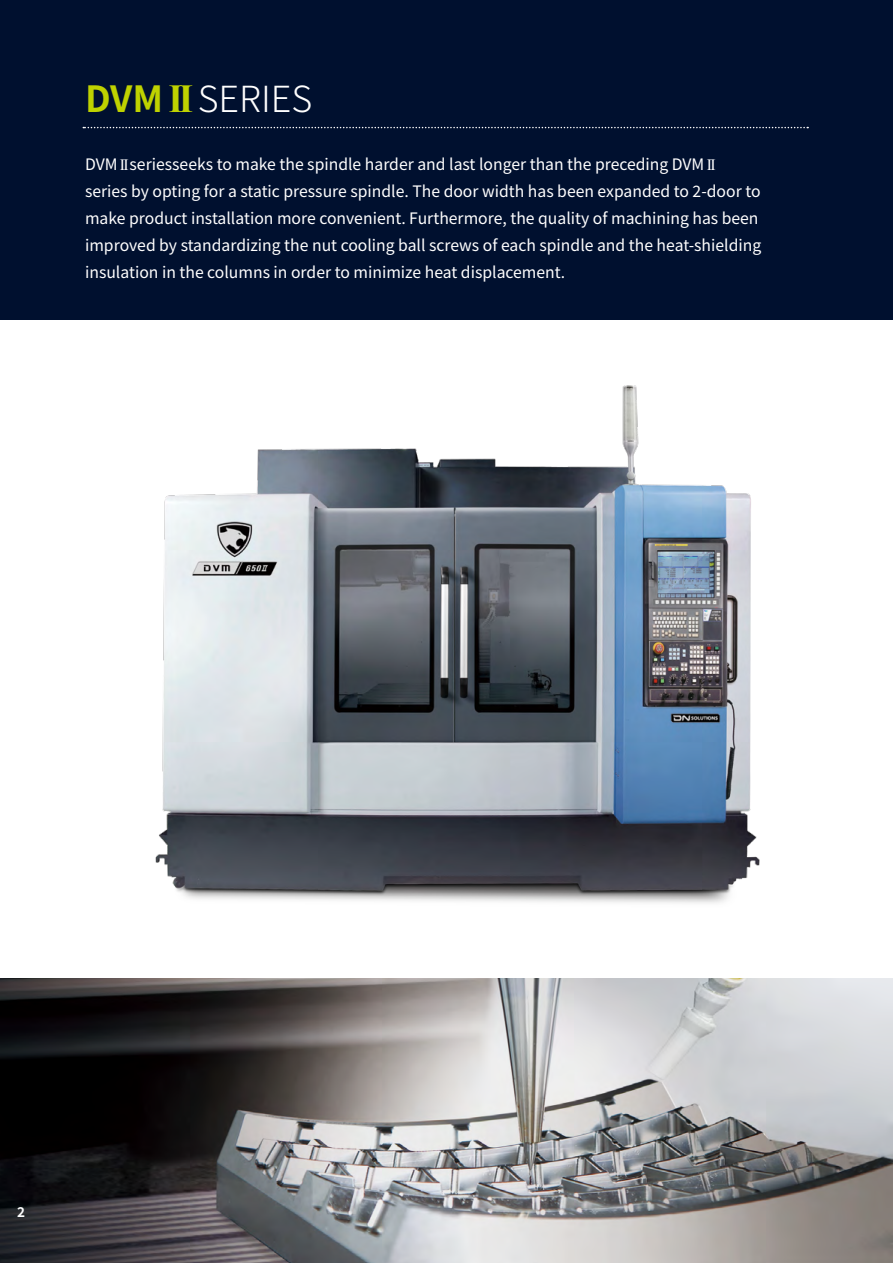
<style>
.page{position:relative;width:893px;height:1263px;background:#fff}
.page>*{position:absolute;margin:0;border:0;box-sizing:border-box;transform-origin:0 0}
.t1{font:300 36px "Noto Sans KR";color:#fff}
.t2{font:15.75px/27px "Noto Sans KR";color:#fff}
.t3{font:700 13.5px "Noto Sans KR";color:#fff}
.s1{font-weight:700;color:#bfd200}
.s2{font-family:"Times New Roman";font-weight:700;font-size:39.6px;color:#bfd200}
.s3{font-family:"Times New Roman"}
</style>
<div class="page">
<div style="left:0;top:0;width:893px;height:320px;background:#00102f"></div>
<svg style="left:83px;top:127px;width:725px;height:1px"></svg>
<img style="left:0;top:978px;width:893px;height:285px">
<img style="left:155px;top:385px;width:605px;height:518px">
<h1 class="t1" style="left:85px;top:78px;width:229px"><span class="s1">DVM</span> <span class="s2">II</span>SERIES</h1>
<p class="t2" style="left:85px;top:151px;width:678px">DVM <span class="s3">II</span> seriesseeks to make the spindle harder and last longer than the preceding DVM <span class="s3">II </span>series by opting for a static pressure spindle. The door width has been expanded to 2-door to make product installation more convenient. Furthermore, the quality of machining has been improved by standardizing the nut cooling ball screws of each spindle and the heat-shielding insulation in the columns in order to minimize heat displacement.</p>
<p class="t3" style="left:17px;top:1205px;width:9px">2</p>
</div>
